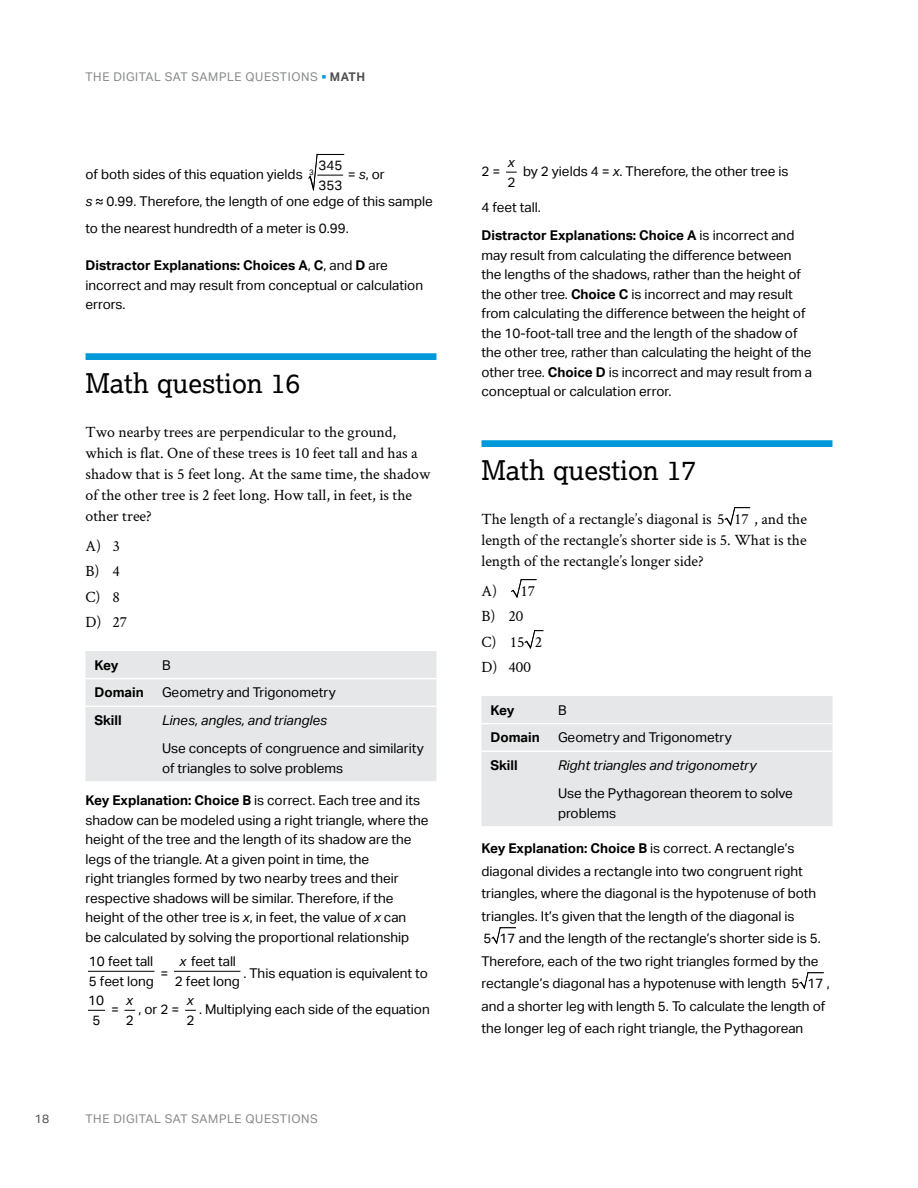
<style>
.page{position:relative;width:918px;height:1188px;background:#fff}
.page>*{position:absolute;margin:0;border:0;box-sizing:border-box;transform-origin:0 0}
.H2_Math{font:27px "Lexia";color:#000}
.Questions{font:15.75px/21px "Crimson Text";color:#000}
.Body____9_13____Akt{font:13.5px/19.5px "Aktiv Grotesk";color:#000}
.Body____9_13____Akt-2{font:italic 13.5px "Aktiv Grotesk";color:#000}
.Body____9_13____Akt-3{font:700 13.5px "Aktiv Grotesk";color:#000}
.t1{font:12px "Aktiv Grotesk";letter-spacing:.05em;color:#86888a}
.t2{font:12px "Aktiv Grotesk";color:#4f4f51}
.s1{color:#009ada}
.s2{font-weight:700;color:#4f4f51}
.s3{font-style:italic}
.s4{font-weight:700}
</style>
<div class="page">
<div style="left:86px;top:353px;width:350px;height:7px;background:#009ada"></div>
<svg style="left:308px;top:154px;width:36px;height:37px"></svg>
<div style="left:86px;top:651px;width:350px;height:130px;background:#e6e7e8"></div>
<hr style="left:86px;top:678px;width:67px;height:1px;background:#fff">
<hr style="left:153px;top:678px;width:283px;height:1px;background:#fff">
<hr style="left:86px;top:706px;width:67px;height:1px;background:#fff">
<hr style="left:153px;top:706px;width:283px;height:1px;background:#fff">
<hr style="left:88px;top:971px;width:66px;height:1px;background:#000">
<hr style="left:175px;top:971px;width:65px;height:1px;background:#000">
<svg style="left:88px;top:1010px;width:17px;height:1px"></svg>
<div style="left:482px;top:440px;width:350px;height:7px;background:#009ada"></div>
<svg style="left:724px;top:507px;width:26px;height:19px"></svg>
<svg style="left:511px;top:579px;width:25px;height:19px"></svg>
<svg style="left:524px;top:630px;width:19px;height:19px"></svg>
<div style="left:482px;top:696px;width:350px;height:130px;background:#e6e7e8"></div>
<hr style="left:482px;top:723px;width:67px;height:1px;background:#fff">
<hr style="left:549px;top:723px;width:283px;height:1px;background:#fff">
<hr style="left:482px;top:751px;width:67px;height:1px;background:#fff">
<hr style="left:549px;top:751px;width:283px;height:1px;background:#fff">
<svg style="left:491px;top:927px;width:25px;height:17px"></svg>
<svg style="left:799px;top:972px;width:24px;height:17px"></svg>
<p class="t1" style="left:86px;top:69px;width:281px">THE DIGITAL SAT SAMPLE QUESTIONS <span class="s1">■</span> <span class="s2">MATH</span></p>
<p class="Body____9_13____Akt" style="left:86px;top:164px;width:219px">of both sides of this equation yields</p>
<p class="Body____9_13____Akt" style="left:309px;top:155px;width:35px;text-align:right"><sub>3</sub> 345<br>353</p>
<p class="Body____9_13____Akt" style="left:86px;top:160px;width:349px;line-height:27px;text-indent:262px">= <span class="s3">s</span>, or<br><span class="s3">s</span> ≈ 0.99. Therefore, the length of one edge of this sample to the nearest hundredth of a meter is 0.99.</p>
<p class="Body____9_13____Akt" style="left:86px;top:256px;width:339px"><span class="s4">Distractor Explanations: Choices A</span>, <span class="s4">C</span>, and <span class="s4">D</span> are incorrect and may result from conceptual or calculation errors.</p>
<h2 class="H2_Math" style="left:86px;top:366px;width:216px">Math question 16</h2>
<p class="Questions" style="left:86px;top:420px;width:346px">Two nearby trees are perpendicular to the ground, which is flat. One of these trees is 10 feet tall and has a shadow that is 5 feet long. At the same time, the shadow of the other tree is 2 feet long. How tall, in feet, is the other tree?</p>
<p class="Questions" style="left:86px;top:534px;width:36px">A) 3</p>
<p class="Questions" style="left:86px;top:560px;width:36px">B) 4</p>
<p class="Questions" style="left:86px;top:585px;width:36px">C) 8</p>
<p class="Questions" style="left:86px;top:611px;width:43px">D) 27</p>
<p class="Body____9_13____Akt-3" style="left:94px;top:657px;width:25px">Key</p>
<p class="Body____9_13____Akt" style="left:162px;top:655px;width:10px">B</p>
<p class="Body____9_13____Akt-3" style="left:94px;top:685px;width:51px">Domain</p>
<p class="Body____9_13____Akt" style="left:162px;top:683px;width:175px">Geometry and Trigonometry</p>
<p class="Body____9_13____Akt-3" style="left:94px;top:712px;width:29px">Skill</p>
<p class="Body____9_13____Akt-2" style="left:162px;top:712px;width:167px">Lines, angles, and triangles</p>
<p class="Body____9_13____Akt" style="left:162px;top:739px;width:263px">Use concepts of congruence and similarity of triangles to solve problems</p>
<p class="Body____9_13____Akt" style="left:86px;top:791px;width:345px"><span class="s4">Key Explanation: Choice B</span> is correct. Each tree and its shadow can be modeled using a right triangle, where the height of the tree and the length of its shadow are the legs of the triangle. At a given point in time, the<br>right triangles formed by two nearby trees and their respective shadows will be similar. Therefore, if the height of the other tree is <span class="s3">x</span>, in feet, the value of <span class="s3">x</span> can<br>be calculated by solving the proportional relationship</p>
<p class="Body____9_13____Akt" style="left:89px;top:951px;width:66px">10 feet tall<br>5 feet long</p>
<p class="Body____9_13____Akt" style="left:175px;top:951px;width:66px;text-align:center"><span class="s3">x</span> feet tall<br>2 feet long</p>
<p class="Body____9_13____Akt" style="left:244px;top:963px;width:186px">. This equation is equivalent to</p>
<p class="Body____9_13____Akt" style="left:161px;top:963px;width:9px">=</p>
<p class="Body____9_13____Akt" style="left:88px;top:990px;width:18px;text-align:center">10<br>5</p>
<p class="Body____9_13____Akt" style="left:111px;top:999px;width:9px">=</p>
<p class="Body____9_13____Akt-2" style="left:126px;top:992px;width:8px">x</p>
<p class="Body____9_13____Akt" style="left:139px;top:999px;width:43px">, or 2 =</p>
<p class="Body____9_13____Akt" style="left:126px;top:1010px;width:9px">2</p>
<p class="Body____9_13____Akt-2" style="left:187px;top:992px;width:8px">x</p>
<p class="Body____9_13____Akt" style="left:199px;top:999px;width:232px">. Multiplying each side of the equation</p>
<p class="Body____9_13____Akt" style="left:186px;top:1010px;width:9px">2</p>
<p class="t2" style="left:35px;top:1111px;width:16px">18</p>
<p class="t1" style="left:86px;top:1111px;width:234px">THE DIGITAL SAT SAMPLE QUESTIONS</p>
<p class="Body____9_13____Akt-2" style="left:508px;top:154px;width:8px">x</p>
<p class="Body____9_13____Akt" style="left:523px;top:161px;width:267px">by 2 yields 4 = <span class="s3">x</span>. Therefore, the other tree is</p>
<p class="Body____9_13____Akt" style="left:482px;top:197px;width:61px">4 feet tall.</p>
<p class="Body____9_13____Akt" style="left:482px;top:226px;width:332px"><span class="s4">Distractor Explanations: Choice A</span> is incorrect and may result from calculating the difference between the lengths of the shadows, rather than the height of the other tree. <span class="s4">Choice C</span> is incorrect and may result from calculating the difference between the height of the 10-foot-tall tree and the length of the shadow of the other tree, rather than calculating the height of the other tree. <span class="s4">Choice D</span> is incorrect and may result from a conceptual or calculation error.</p>
<p class="Body____9_13____Akt" style="left:482px;top:161px;width:20px">2 =</p>
<p class="Body____9_13____Akt" style="left:507px;top:172px;width:9px">2</p>
<h2 class="H2_Math" style="left:482px;top:453px;width:216px">Math question 17</h2>
<p class="Questions" style="left:482px;top:507px;width:327px;text-align:justify">The length of a rectangle’s diagonal is 5 17 , and the length of the rectangle’s shorter side is 5. What is the length of the rectangle’s longer side?</p>
<p class="Questions" style="left:482px;top:579px;width:17px">A)</p>
<p class="Questions" style="left:520px;top:579px;width:16px">17</p>
<p class="Questions" style="left:482px;top:605px;width:43px">B) 20</p>
<p class="Questions" style="left:482px;top:630px;width:17px">C)</p>
<p class="Questions" style="left:510px;top:630px;width:34px">15 2</p>
<p class="Questions" style="left:482px;top:656px;width:51px">D) 400</p>
<p class="Body____9_13____Akt-3" style="left:490px;top:702px;width:25px">Key</p>
<p class="Body____9_13____Akt" style="left:558px;top:700px;width:10px">B</p>
<p class="Body____9_13____Akt-3" style="left:490px;top:730px;width:51px">Domain</p>
<p class="Body____9_13____Akt" style="left:558px;top:728px;width:175px">Geometry and Trigonometry</p>
<p class="Body____9_13____Akt-3" style="left:490px;top:757px;width:29px">Skill</p>
<p class="Body____9_13____Akt-2" style="left:558px;top:757px;width:200px">Right triangles and trigonometry</p>
<p class="Body____9_13____Akt" style="left:558px;top:784px;width:236px">Use the Pythagorean theorem to solve problems</p>
<p class="Body____9_13____Akt" style="left:482px;top:837px;width:336px;line-height:22.5px"><span class="s4">Key Explanation: Choice B</span> is correct. A rectangle’s diagonal divides a rectangle into two congruent right triangles, where the diagonal is the hypotenuse of both triangles. It’s given that the length of the diagonal is</p>
<p class="Body____9_13____Akt" style="left:484px;top:929px;width:339px">5 17 and the length of the rectangle’s shorter side is 5.</p>
<p class="Body____9_13____Akt" style="left:482px;top:950px;width:350px;line-height:22.5px">Therefore, each of the two right triangles formed by the rectangle’s diagonal has a hypotenuse with length 5 17 , and a shorter leg with length 5. To calculate the length of the longer leg of each right triangle, the Pythagorean</p>
</div>
